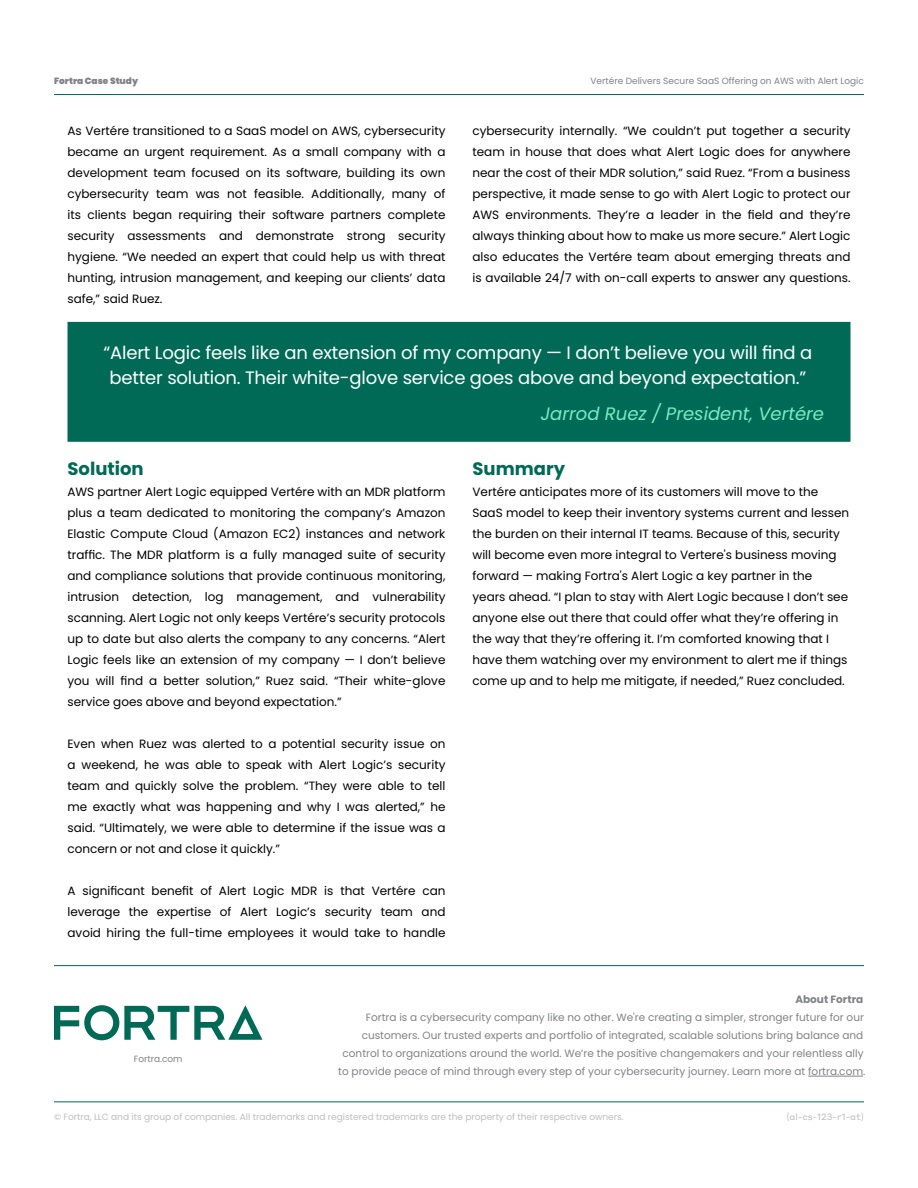
<style>
.page{position:relative;width:918px;height:1188px;background:#fff}
.page>*{position:absolute;margin:0;border:0;box-sizing:border-box;transform-origin:0 0}
.t1{font:18px/25.5px "Poppins";letter-spacing:-.01em;color:#fff;text-align:center}
.t2{font:italic 18px "Poppins";color:#77ecc2}
.t3{font:700 18px "Poppins";color:#006a56}
.t4{font:12px/21px "Poppins";color:#000;text-align:justify}
.t5{font:10.5px/18px "Poppins";color:#808285;text-align:right}
.t6{font:700 10.5px "Poppins";color:#808285}
.t7{font:9px "Poppins";color:#bcbec0}
.t8{font:9px "Poppins";color:#808285}
.t9{font:9px "Styrene A";color:#bcbec0}
.t10{font:900 9px "Poppins";color:#808285}
</style>
<div class="page">
<hr style="left:54px;top:94px;width:810px;height:1px;background:#006a56">
<hr style="left:54px;top:1101px;width:810px;height:1px;background:#006a56">
<hr style="left:54px;top:965px;width:810px;height:1px;background:#006a56">
<svg style="left:54px;top:1005px;width:208px;height:35px"></svg>
<hr style="left:808px;top:1076px;width:55px;height:1px;background:#808285">
<div style="left:68px;top:322px;width:782px;height:120px;background:#006a56;border:2px solid #006a56"></div>
<p class="t10" style="left:54px;top:76px;width:86px">Fortra Case Study</p>
<p class="t8" style="left:591px;top:76px;width:275px">Vertére Delivers Secure SaaS Offering on AWS with Alert Logic</p>
<p class="t4" style="left:472px;top:120px;width:380px">cybersecurity internally. “We couldn’t put together a security team in house that does what Alert Logic does for anywhere near the cost of their MDR solution,” said Ruez. “From a business perspective, it made sense to go with Alert Logic to protect our AWS environments. They’re a leader in the field and they’re always thinking about how to make us more secure.” Alert Logic also educates the Vertére team about emerging threats and is available 24/7 with on-call experts to answer any questions.</p>
<p class="t4" style="left:68px;top:120px;width:380px">As Vertére transitioned to a SaaS model on AWS, cybersecurity became an urgent requirement. As a small company with a development team focused on its software, building its own cybersecurity team was not feasible. Additionally, many of its clients began requiring their software partners complete security assessments and demonstrate strong security hygiene. “We needed an expert that could help us with threat hunting, intrusion management, and keeping our clients’ data safe,” said Ruez.</p>
<h1 class="t1" style="left:104px;top:340px;width:710px">“Alert Logic feels like an extension of my company — I don’t believe you will find a better solution. Their white-glove service goes above and beyond expectation.”</h1>
<h1 class="t2" style="left:541px;top:403px;width:285px">Jarrod Ruez / President, Vertére</h1>
<h1 class="t3" style="left:68px;top:459px;width:78px">Solution</h1>
<p class="t4" style="left:68px;top:482px;width:380px">AWS partner Alert Logic equipped Vertére with an MDR platform plus a team dedicated to monitoring the company’s Amazon Elastic Compute Cloud (Amazon EC2) instances and network traffic. The MDR platform is a fully managed suite of security and compliance solutions that provide continuous monitoring, intrusion detection, log management, and vulnerability scanning. Alert Logic not only keeps Vertére’s security protocols up to date but also alerts the company to any concerns. “Alert Logic feels like an extension of my company — I don’t believe you will find a better solution,” Ruez said. “Their white-glove service goes above and beyond expectation.”</p>
<p class="t4" style="left:68px;top:734px;width:380px">Even when Ruez was alerted to a potential security issue on a weekend, he was able to speak with Alert Logic’s security team and quickly solve the problem. “They were able to tell me exactly what was happening and why I was alerted,” he said. “Ultimately, we were able to determine if the issue was a concern or not and close it quickly.”</p>
<p class="t4" style="left:68px;top:881px;width:380px">A significant benefit of Alert Logic MDR is that Vertére can leverage the expertise of Alert Logic’s security team and avoid hiring the full-time employees it would take to handle</p>
<h1 class="t3" style="left:472px;top:459px;width:94px">Summary</h1>
<p class="t4" style="left:472px;top:482px;width:378px;text-align:left">Vertére anticipates more of its customers will move to the SaaS model to keep their inventory systems current and lessen the burden on their internal IT teams. Because of this, security will become even more integral to Vertere's business moving forward — making Fortra's Alert Logic a key partner in the<br>years ahead. “I plan to stay with Alert Logic because I don’t see anyone else out there that could offer what they’re offering in the way that they’re offering it. I’m comforted knowing that I have them watching over my environment to alert me if things come up and to help me mitigate, if needed,” Ruez concluded.</p>
<p class="t8" style="left:134px;top:1054px;width:50px">Fortra.com</p>
<p class="t6" style="left:795px;top:994px;width:69px">About Fortra</p>
<p class="t5" style="left:338px;top:1009px;width:529px">Fortra is a cybersecurity company like no other. We're creating a simpler, stronger future for our customers. Our trusted experts and portfolio of integrated, scalable solutions bring balance and control to organizations around the world. We’re the positive changemakers and your relentless ally to provide peace of mind through every step of your cybersecurity journey. Learn more at fortra.com.</p>
<p class="t7" style="left:54px;top:1112px;width:571px">© Fortra, LLC and its group of companies. All trademarks and registered trademarks are the property of their respective owners.</p>
<p class="t9" style="left:786px;top:1110px;width:79px">(al-cs-123-r1-at)</p>
</div>
